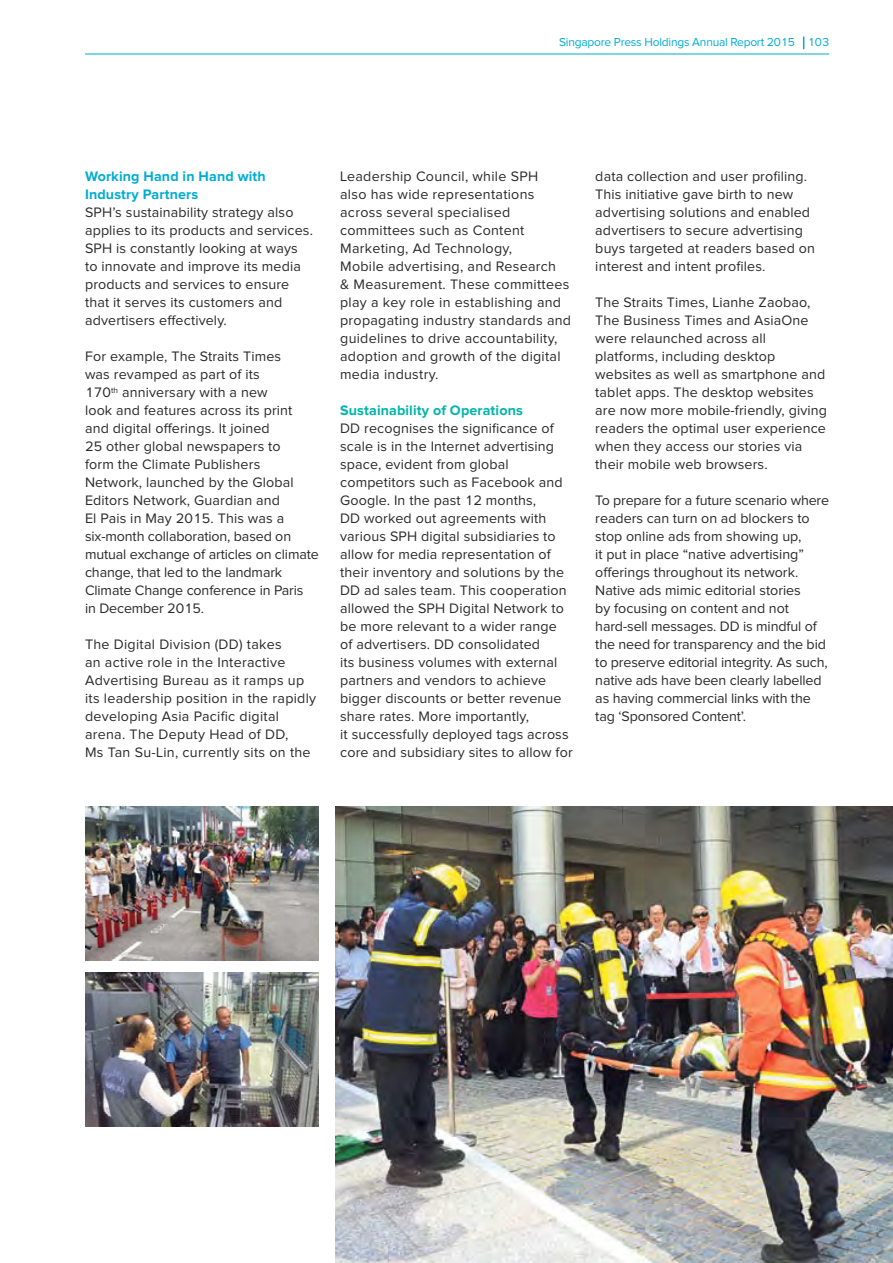
<style>
.page{position:relative;width:893px;height:1263px;background:#fff}
.page>*{position:absolute;margin:0;border:0;box-sizing:border-box;transform-origin:0 0}
.t1{font:14.25px/18px "Proxima Nova";letter-spacing:.01em;color:#2b292a}
.t2{font:14.25px/18px "Proxima Nova";letter-spacing:-.01em;color:#2b292a}
.t3{font:12px "Proxima Nova";letter-spacing:-.02em;color:#00acd5}
.s1{font-weight:700;color:#00acd5}
.s2{font-weight:700;color:#00b5ac}
</style>
<div class="page">
<hr style="left:85px;top:54px;width:744px;height:1px;background:#00acd5">
<svg style="left:803px;top:37px;width:1px;height:12px"></svg>
<img style="left:335px;top:806px;width:558px;height:457px">
<img style="left:85px;top:973px;width:234px;height:153px">
<img style="left:85px;top:806px;width:234px;height:154px">
<p class="t3" style="left:559px;top:36px;width:271px">Singapore Press Holdings Annual Report 2015 103</p>
<p class="t1" style="left:85px;top:168px;width:229px"><span class="s1">Working Hand in Hand with<br>Industry Partners<br></span>SPH’s sustainability strategy also applies to its products and services.<br>SPH is constantly looking at ways to innovate and improve its media products and services to ensure that it serves its customers and advertisers effectively.</p>
<p class="t1" style="left:85px;top:348px;width:235px">For example, The Straits Times<br>was revamped as part of its<br>170<sup>th</sup> anniversary with a new<br>look and features across its print and digital offerings. It joined<br>25 other global newspapers to<br>form the Climate Publishers<br>Network, launched by the Global<br>Editors Network, Guardian and<br>El Pais in May 2015. This was a six-month collaboration, based on mutual exchange of articles on climate change, that led to the landmark<br>Climate Change conference in Paris<br>in December 2015.</p>
<p class="t1" style="left:85px;top:636px;width:233px">The Digital Division (DD) takes<br>an active role in the Interactive Advertising Bureau as it ramps up its leadership position in the rapidly developing Asia Pacific digital arena. The Deputy Head of DD,<br>Ms Tan Su-Lin, currently sits on the</p>
<p class="t1" style="left:340px;top:168px;width:232px">Leadership Council, while SPH<br>also has wide representations across several specialised committees such as Content<br>Marketing, Ad Technology,<br>Mobile advertising, and Research<br>&amp; Measurement. These committees play a key role in establishing and propagating industry standards and guidelines to drive accountability, adoption and growth of the digital media industry.</p>
<p class="t1" style="left:340px;top:402px;width:234px"><span class="s2">Sustainability of Operations<br></span>DD recognises the significance of scale is in the Internet advertising space, evident from global competitors such as Facebook and Google. In the past 12 months,<br>DD worked out agreements with various SPH digital subsidiaries to allow for media representation of their inventory and solutions by the DD ad sales team. This cooperation allowed the SPH Digital Network to be more relevant to a wider range<br>of advertisers. DD consolidated<br>its business volumes with external partners and vendors to achieve bigger discounts or better revenue share rates. More importantly,<br>it successfully deployed tags across core and subsidiary sites to allow for</p>
<p class="t1" style="left:595px;top:168px;width:221px">data collection and user profiling.<br>This initiative gave birth to new advertising solutions and enabled advertisers to secure advertising buys targeted at readers based on interest and intent profiles.</p>
<p class="t1" style="left:595px;top:294px;width:233px">The Straits Times, Lianhe Zaobao,<br>The Business Times and AsiaOne were relaunched across all platforms, including desktop websites as well as smartphone and tablet apps. The desktop websites are now more mobile-friendly, giving readers the optimal user experience when they access our stories via their mobile web browsers.</p>
<p class="t2" style="left:595px;top:492px;width:235px">To prepare for a future scenario where readers can turn on ad blockers to stop online ads from showing up,<br>it put in place “native advertising” offerings throughout its network.<br>Native ads mimic editorial stories<br>by focusing on content and not hard-sell messages. DD is mindful of the need for transparency and the bid to preserve editorial integrity. As such, native ads have been clearly labelled as having commercial links with the tag ‘Sponsored Content’.</p>
</div>
